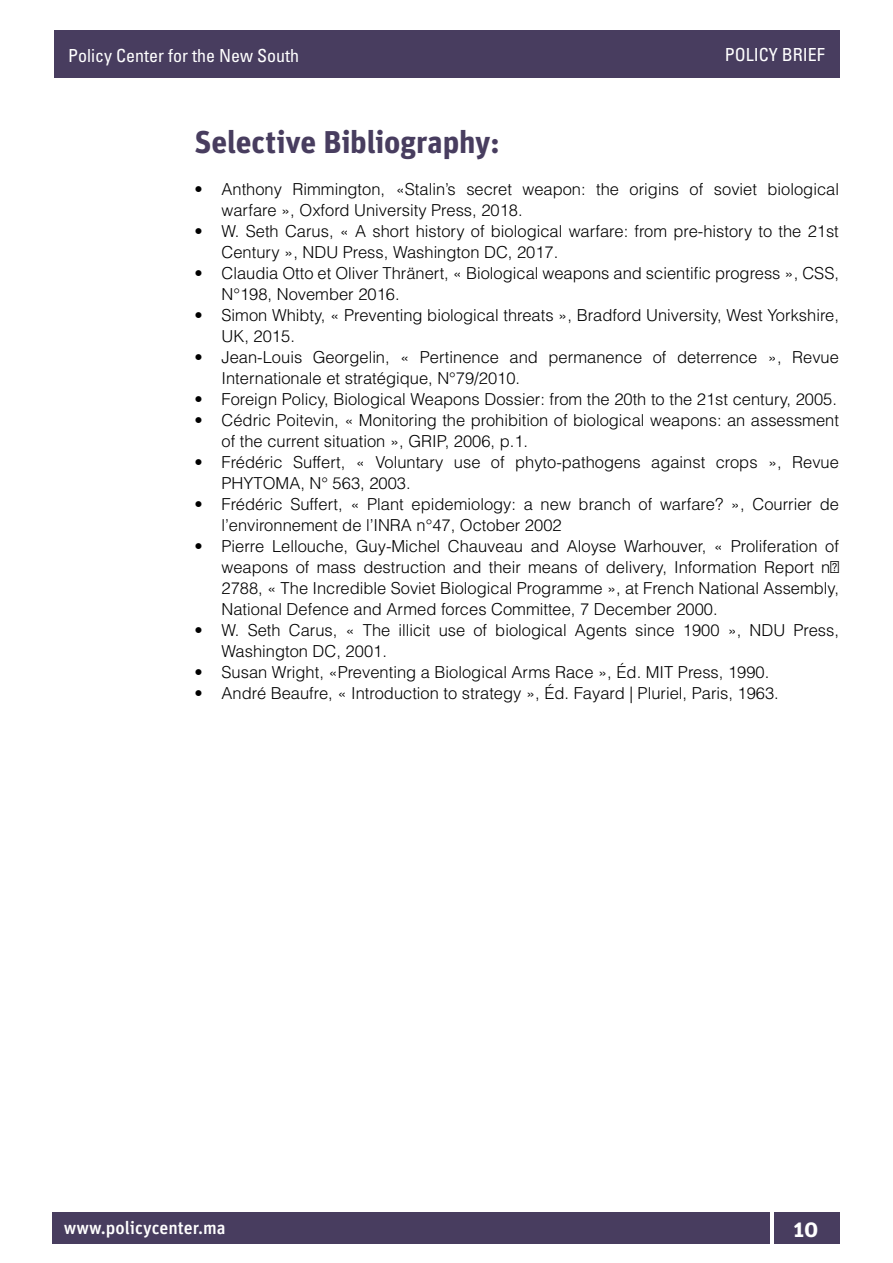
<style>
.page{position:relative;width:893px;height:1263px;background:#fff}
.page>*{position:absolute;margin:0;border:0;box-sizing:border-box;transform-origin:0 0}
.t1{font:700 31.5px "Unit Pro";letter-spacing:-.005em;color:#483d5f}
.t2{font:700 22.5px "Unit Pro";color:#fff}
.t3{font:condensed 18px "Univers LT Std";color:#fff}
.t4{font:500 18px "Unit Pro";color:#fff}
.t5{font:300 16.5px/21px "Helvetica LT Std";color:#000}
.s1{font-family:"Helvetica Neue LT Com";font-weight:100}
</style>
<div class="page">
<div style="left:52px;top:1212px;width:718px;height:31px;background:#483d5f"></div>
<div style="left:774px;top:1212px;width:65px;height:31px;background:#483d5f"></div>
<div style="left:54px;top:30px;width:785px;height:48px;background:#483d5f"></div>
<p class="t3" style="left:68px;top:44px;width:232px">Policy Center for the New South</p>
<p class="t3" style="left:725px;top:43px;width:102px">POLICY BRIEF</p>
<h1 class="t1" style="left:195px;top:122px;width:307px">Selective Bibliography:</h1>
<p class="t5" style="left:222px;top:179px;width:619px;text-indent:-27px">• Anthony Rimmington, «Stalin’s secret weapon: the origins of soviet biological warfare », Oxford University Press, 2018.</p>
<p class="t5" style="left:222px;top:221px;width:619px;text-indent:-27px">• W. Seth Carus, « A short history of biological warfare: from pre-history to the 21st<br>Century », NDU Press, Washington DC, 2017.</p>
<p class="t5" style="left:222px;top:263px;width:619px;text-indent:-27px">• Claudia Otto et Oliver Thränert, « Biological weapons and scientific progress », CSS,<br>N°198, November 2016.</p>
<p class="t5" style="left:222px;top:305px;width:619px;text-indent:-27px">• Simon Whibty, « Preventing biological threats », Bradford University, West Yorkshire,<br>UK, 2015.</p>
<p class="t5" style="left:222px;top:347px;width:619px;text-indent:-27px">• Jean-Louis Georgelin, « Pertinence and permanence of deterrence », Revue<br>Internationale et stratégique, N°79/2010.</p>
<p class="t5" style="left:195px;top:389px;width:644px">• Foreign Policy, Biological Weapons Dossier: from the 20th to the 21st century, 2005.</p>
<p class="t5" style="left:222px;top:410px;width:619px;text-indent:-27px">• Cédric Poitevin, « Monitoring the prohibition of biological weapons: an assessment of the current situation », GRIP, 2006, p.1.</p>
<p class="t5" style="left:222px;top:452px;width:619px;text-indent:-27px">• Frédéric Suffert, « Voluntary use of phyto-pathogens against crops », Revue<br>PHYTOMA, N° 563, 2003.</p>
<p class="t5" style="left:222px;top:494px;width:619px;text-indent:-27px">• Frédéric Suffert, « Plant epidemiology: a new branch of warfare? », Courrier de l’environnement de l’INRA n°47, October 2002</p>
<p class="t5" style="left:222px;top:536px;width:619px;text-align:justify;text-indent:-27px">• Pierre Lellouche, Guy-Michel Chauveau and Aloyse Warhouver, « Proliferation of weapons of mass destruction and their means of delivery, Information Report n<span class="s1">⁰<br></span>2788, « The Incredible Soviet Biological Programme », at French National Assembly, National Defence and Armed forces Committee, 7 December 2000.</p>
<p class="t5" style="left:222px;top:620px;width:619px;text-indent:-27px">• W. Seth Carus, « The illicit use of biological Agents since 1900 », NDU Press,<br>Washington DC, 2001.</p>
<p class="t5" style="left:195px;top:662px;width:576px">• Susan Wright, «Preventing a Biological Arms Race », Éd. MIT Press, 1990.</p>
<p class="t5" style="left:195px;top:683px;width:586px">• André Beaufre, « Introduction to strategy », Éd. Fayard | Pluriel, Paris, 1963.</p>
<p class="t4" style="left:64px;top:1216px;width:164px">www.policycenter.ma</p>
<h2 class="t2" style="left:793px;top:1214px;width:26px">10</h2>
</div>
